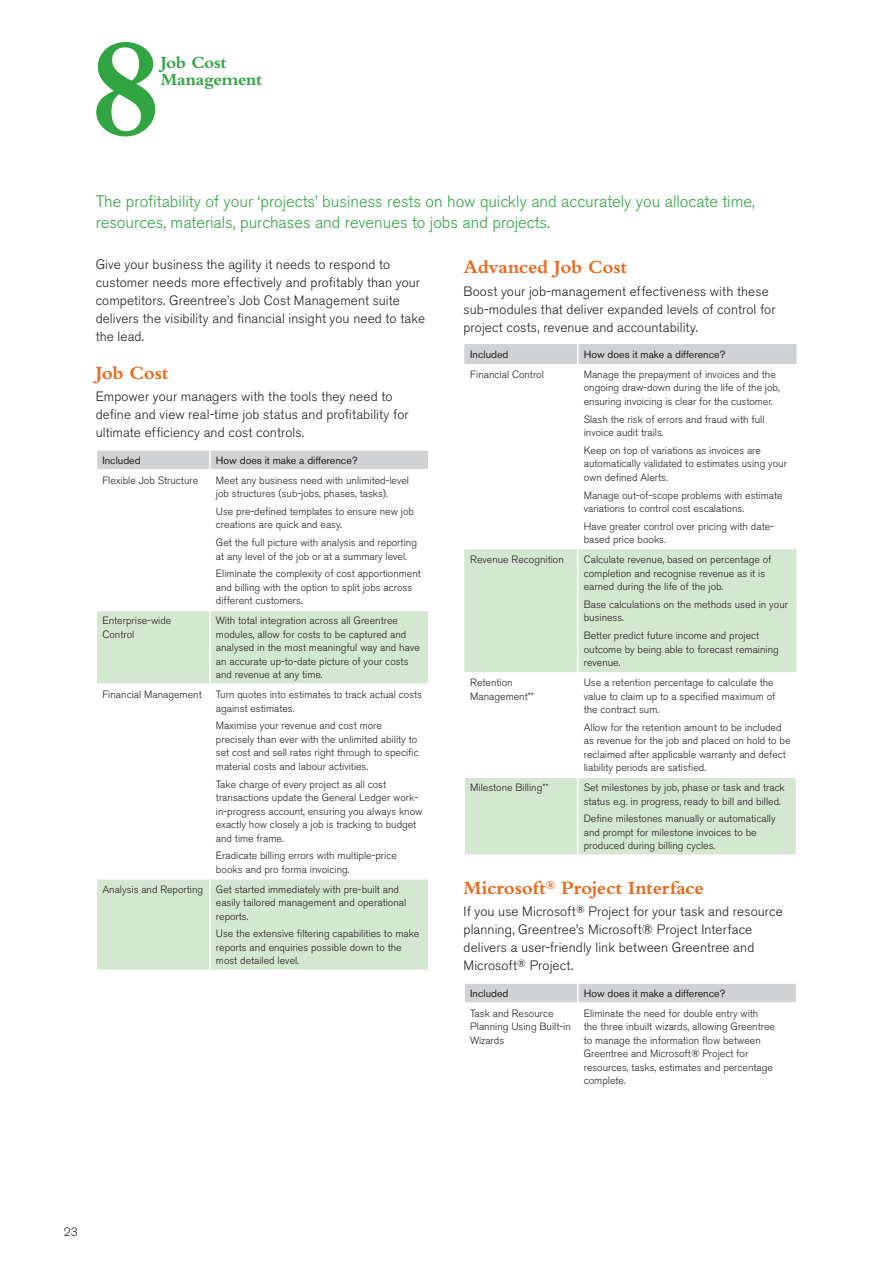
<style>
.page{position:relative;width:893px;height:1263px;background:#fff}
.page>*{position:absolute;margin:0;border:0;box-sizing:border-box;transform-origin:0 0}
.t1{font:700 144.9px "Bembo";color:#32a543}
.t2{font:700 19.5px "Bembo";letter-spacing:-.015em;color:#e86b1f}
.t3{font:700 17.85px/16.5px "Bembo";letter-spacing:-.015em;color:#32a543}
.t4{font:300 16.5px/21px "Akzidenz Grotesk BE";color:#32a543}
.t5{font:300 13.5px/18px "Akzidenz Grotesk BE";letter-spacing:.01em;color:#231f20}
.t6{font:300 12px "Akzidenz Grotesk BE";color:#231f20}
.t7{font:300 10.5px/13.5px "Akzidenz Grotesk BE";color:#231f20}
.t8{font:10.5px "Akzidenz Grotesk BE";color:#231f20}
</style>
<div class="page">
<svg style="left:464px;top:549px;width:332px;height:305px;fill:#d4e7d0"></svg>
<div style="left:464px;top:344px;width:332px;height:20px;background:#d1d2d4"></div>
<hr style="left:577px;top:549px;width:1px;height:123px;background:#fff">
<hr style="left:577px;top:672px;width:1px;height:104px;background:#fff">
<hr style="left:577px;top:778px;width:1px;height:76px;background:#fff">
<hr style="left:463px;top:776px;width:115px;height:2px;background:#fff">
<hr style="left:463px;top:778px;width:2px;height:76px;background:#fff">
<hr style="left:578px;top:776px;width:219px;height:2px;background:#fff">
<div style="left:465px;top:983px;width:331px;height:19px;background:#d1d2d4"></div>
<svg style="left:97px;top:611px;width:331px;height:359px"></svg>
<div style="left:97px;top:450px;width:331px;height:19px;background:#d1d2d4"></div>
<hr style="left:209px;top:611px;width:2px;height:72px;background:#fff">
<hr style="left:96px;top:683px;width:114px;height:2px;background:#fff">
<hr style="left:210px;top:683px;width:219px;height:2px;background:#fff">
<hr style="left:96px;top:878px;width:114px;height:1px;background:#fff">
<hr style="left:210px;top:878px;width:219px;height:1px;background:#fff">
<hr style="left:209px;top:879px;width:2px;height:91px;background:#fff">
<h1 class="t1" style="left:90px;top:8px;width:74px">8</h1>
<h3 class="t3" style="left:161px;top:54px;width:103px">Job Cost<br>Management</h3>
<h3 class="t4" style="left:96px;top:191px;width:661px">The profitability of your ‘projects’ business rests on how quickly and accurately you allocate time, resources, materials, purchases and revenues to jobs and projects.</h3>
<p class="t5" style="left:96px;top:255px;width:331px">Give your business the agility it needs to respond to customer needs more effectively and profitably than your competitors. Greentree’s Job Cost Management suite delivers the visibility and financial insight you need to take the lead.</p>
<h2 class="t2" style="left:96px;top:362px;width:74px">Job Cost</h2>
<p class="t5" style="left:96px;top:387px;width:315px">Empower your managers with the tools they need to define and view real-time job status and profitability for ultimate efficiency and cost controls.</p>
<p class="t8" style="left:102px;top:454px;width:40px">Included</p>
<p class="t8" style="left:216px;top:454px;width:143px">How does it make a difference?</p>
<p class="t7" style="left:102px;top:473px;width:97px">Flexible Job Structure</p>
<p class="t7" style="left:216px;top:473px;width:195px">Meet any business need with unlimited-level job structures (sub-jobs, phases, tasks).</p>
<p class="t7" style="left:216px;top:505px;width:200px">Use pre-defined templates to ensure new job creations are quick and easy.</p>
<p class="t7" style="left:216px;top:536px;width:203px">Get the full picture with analysis and reporting at any level of the job or at a summary level.</p>
<p class="t7" style="left:216px;top:567px;width:207px">Eliminate the complexity of cost apportionment and billing with the option to split jobs across different customers.</p>
<p class="t7" style="left:102px;top:614px;width:70px">Enterprise-wide<br>Control</p>
<p class="t7" style="left:216px;top:614px;width:205px">With total integration across all Greentree modules, allow for costs to be captured and analysed in the most meaningful way and have an accurate up-to-date picture of your costs and revenue at any time.</p>
<p class="t7" style="left:102px;top:688px;width:101px">Financial Management</p>
<p class="t7" style="left:216px;top:688px;width:208px">Turn quotes into estimates to track actual costs against estimates.</p>
<p class="t7" style="left:216px;top:719px;width:204px">Maximise your revenue and cost more precisely than ever with the unlimited ability to set cost and sell rates right through to specific material costs and labour activities.</p>
<p class="t7" style="left:216px;top:777px;width:208px">Take charge of every project as all cost transactions update the General Ledger work&shy;in-progress account, ensuring you always know exactly how closely a job is tracking to budget and time frame.</p>
<p class="t7" style="left:216px;top:849px;width:182px">Eradicate billing errors with multiple-price books and pro forma invoicing.</p>
<p class="t7" style="left:216px;top:882px;width:192px;text-indent:-113px">Analysis and Reporting Get started immediately with pre-built and easily tailored management and operational reports.</p>
<p class="t7" style="left:216px;top:927px;width:205px">Use the extensive filtering capabilities to make reports and enquiries possible down to the most detailed level.</p>
<h2 class="t2" style="left:463px;top:256px;width:165px">Advanced Job Cost</h2>
<p class="t5" style="left:463px;top:282px;width:314px">Boost your job-management effectiveness with these sub-modules that deliver expanded levels of control for project costs, revenue and accountability.</p>
<p class="t8" style="left:470px;top:348px;width:40px">Included</p>
<p class="t8" style="left:584px;top:348px;width:143px">How does it make a difference?</p>
<p class="t7" style="left:470px;top:368px;width:75px">Financial Control</p>
<p class="t7" style="left:584px;top:368px;width:198px">Manage the prepayment of invoices and the ongoing draw-down during the life of the job, ensuring invoicing is clear for the customer.</p>
<p class="t7" style="left:584px;top:412px;width:182px">Slash the risk of errors and fraud with full invoice audit trails.</p>
<p class="t7" style="left:584px;top:444px;width:205px">Keep on top of variations as invoices are automatically validated to estimates using your own defined Alerts.</p>
<p class="t7" style="left:584px;top:488px;width:200px">Manage out-of-scope problems with estimate variations to control cost escalations.</p>
<p class="t7" style="left:584px;top:520px;width:192px">Have greater control over pricing with date&shy;based price books.</p>
<p class="t7" style="left:470px;top:553px;width:95px">Revenue Recognition</p>
<p class="t7" style="left:584px;top:553px;width:189px">Calculate revenue, based on percentage of completion and recognise revenue as it is earned during the life of the job.</p>
<p class="t7" style="left:584px;top:598px;width:206px">Base calculations on the methods used in your business.</p>
<p class="t7" style="left:584px;top:629px;width:197px">Better predict future income and project outcome by being able to forecast remaining revenue.</p>
<p class="t7" style="left:470px;top:676px;width:65px">Retention<br>Management**</p>
<p class="t7" style="left:584px;top:676px;width:193px">Use a retention percentage to calculate the value to claim up to a specified maximum of the contract sum.</p>
<p class="t7" style="left:584px;top:721px;width:208px">Allow for the retention amount to be included as revenue for the job and placed on hold to be reclaimed after applicable warranty and defect liability periods are satisfied.</p>
<p class="t7" style="left:470px;top:781px;width:80px">Milestone Billing**</p>
<p class="t7" style="left:584px;top:781px;width:203px">Set milestones by job, phase or task and track status e.g. in progress, ready to bill and billed.</p>
<p class="t7" style="left:584px;top:812px;width:193px">Define milestones manually or automatically and prompt for milestone invoices to be produced during billing cycles.</p>
<h2 class="t2" style="left:463px;top:877px;width:242px">Microsoft<sup>®</sup> Project Interface</h2>
<p class="t5" style="left:463px;top:902px;width:321px">If you use Microsoft<sup>®</sup> Project for your task and resource planning, Greentree’s Microsoft® Project Interface delivers a user-friendly link between Greentree and Microsoft<sup>®</sup> Project.</p>
<p class="t8" style="left:470px;top:987px;width:40px">Included</p>
<p class="t8" style="left:584px;top:987px;width:143px">How does it make a difference?</p>
<p class="t7" style="left:470px;top:1006px;width:102px">Task and Resource<br>Planning Using Built-in<br>Wizards</p>
<p class="t7" style="left:584px;top:1006px;width:193px">Eliminate the need for double entry with the three inbuilt wizards, allowing Greentree to manage the information flow between Greentree and Microsoft® Project for resources, tasks, estimates and percentage complete.</p>
<p class="t6" style="left:64px;top:1225px;width:16px">23</p>
</div>
